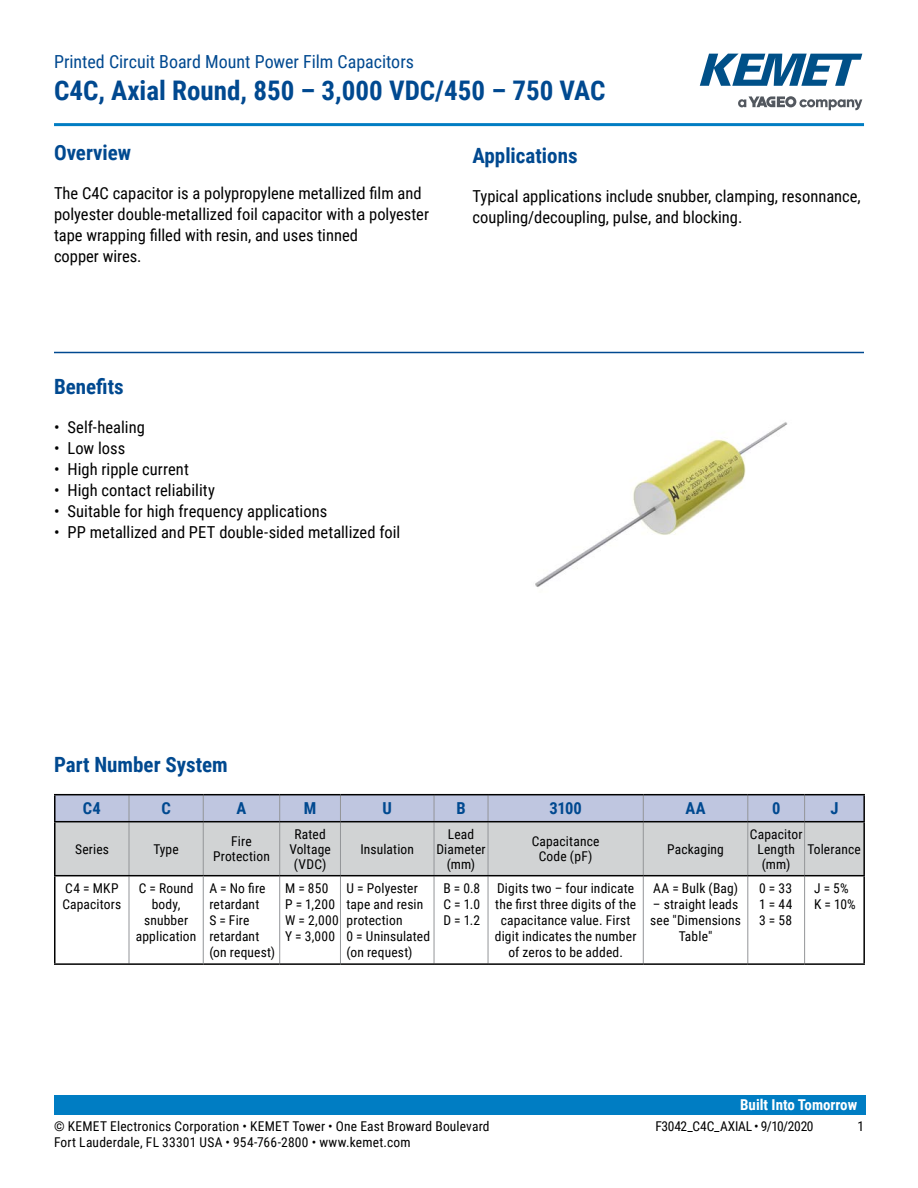
<style>
.page{position:relative;width:918px;height:1188px;background:#fff}
.page>*{position:absolute;margin:0;border:0;box-sizing:border-box;transform-origin:0 0}
.t1{font:700 27px "Roboto Condensed";color:#004990}
.t2{font:700 21px "Roboto Condensed";color:#004990}
.t3{font:18px "Roboto Condensed";color:#004990}
.t4{font:16.5px/21px "Roboto Condensed";color:#000}
.t5{font:700 16.5px "Roboto Condensed";letter-spacing:.01em;color:#004990}
.t6{font:700 15px "Roboto Condensed";color:#fff}
.t7{font:13.5px/16.2px "Roboto Condensed";letter-spacing:.01em;color:#000;text-align:center}
.t8{font:13.5px "Roboto Condensed";letter-spacing:-.015em;color:#000}
</style>
<div class="page">
<svg style="left:738px;top:96px;width:124px;height:14px"></svg>
<svg style="left:700px;top:54px;width:162px;height:32px"></svg>
<div style="left:54px;top:1095px;width:811px;height:20px;background:#007dc3"></div>
<hr style="left:54px;top:352px;width:810px;height:1px;background:#004990">
<div style="left:56px;top:822px;width:807px;height:53px;background:#d1d3d4"></div>
<svg style="left:56px;top:795px;width:807px;height:26px;background:#bac1da"></svg>
<hr style="left:129px;top:822px;width:1px;height:53px;background:#939598">
<hr style="left:203px;top:822px;width:1px;height:53px;background:#939598">
<hr style="left:279px;top:822px;width:1px;height:53px;background:#939598">
<hr style="left:340px;top:822px;width:1px;height:53px;background:#939598">
<hr style="left:434px;top:822px;width:1px;height:53px;background:#939598">
<hr style="left:488px;top:822px;width:1px;height:53px;background:#939598">
<hr style="left:643px;top:822px;width:1px;height:53px;background:#939598">
<hr style="left:747px;top:822px;width:1px;height:53px;background:#939598">
<hr style="left:804px;top:822px;width:1px;height:53px;background:#939598">
<hr style="left:129px;top:876px;width:1px;height:87px;background:#939598">
<hr style="left:279px;top:876px;width:1px;height:87px;background:#939598">
<hr style="left:488px;top:876px;width:1px;height:87px;background:#939598">
<hr style="left:643px;top:876px;width:1px;height:87px;background:#939598">
<hr style="left:747px;top:876px;width:1px;height:87px;background:#939598">
<hr style="left:804px;top:876px;width:1px;height:87px;background:#939598">
<hr style="left:863px;top:795px;width:2px;height:26px;background:#000">
<hr style="left:54px;top:822px;width:2px;height:53px;background:#000">
<hr style="left:863px;top:822px;width:2px;height:53px;background:#000">
<hr style="left:203px;top:875px;width:77px;height:1px;background:#000">
<hr style="left:203px;top:963px;width:77px;height:2px;background:#000">
<hr style="left:54px;top:794px;width:75px;height:1px;background:#000">
<hr style="left:54px;top:795px;width:2px;height:26px;background:#000">
<hr style="left:129px;top:794px;width:74px;height:1px;background:#000">
<hr style="left:203px;top:794px;width:77px;height:1px;background:#000">
<hr style="left:280px;top:794px;width:60px;height:1px;background:#000">
<hr style="left:340px;top:794px;width:94px;height:1px;background:#000">
<hr style="left:434px;top:794px;width:54px;height:1px;background:#000">
<hr style="left:488px;top:794px;width:155px;height:1px;background:#000">
<hr style="left:643px;top:794px;width:105px;height:1px;background:#000">
<hr style="left:748px;top:794px;width:57px;height:1px;background:#000">
<hr style="left:805px;top:794px;width:60px;height:1px;background:#000">
<hr style="left:54px;top:821px;width:75px;height:1px;background:#000">
<hr style="left:129px;top:821px;width:74px;height:1px;background:#000">
<hr style="left:203px;top:821px;width:77px;height:1px;background:#000">
<hr style="left:280px;top:821px;width:60px;height:1px;background:#000">
<hr style="left:340px;top:821px;width:94px;height:1px;background:#000">
<hr style="left:434px;top:821px;width:54px;height:1px;background:#000">
<hr style="left:488px;top:821px;width:155px;height:1px;background:#000">
<hr style="left:643px;top:821px;width:105px;height:1px;background:#000">
<hr style="left:748px;top:821px;width:57px;height:1px;background:#000">
<hr style="left:805px;top:821px;width:60px;height:1px;background:#000">
<hr style="left:340px;top:876px;width:1px;height:87px;background:#939598">
<hr style="left:434px;top:876px;width:1px;height:87px;background:#939598">
<hr style="left:54px;top:875px;width:75px;height:1px;background:#000">
<hr style="left:54px;top:876px;width:2px;height:87px;background:#000">
<hr style="left:129px;top:875px;width:74px;height:1px;background:#000">
<hr style="left:280px;top:875px;width:60px;height:1px;background:#000">
<hr style="left:340px;top:875px;width:94px;height:1px;background:#000">
<hr style="left:434px;top:875px;width:54px;height:1px;background:#000">
<hr style="left:488px;top:875px;width:155px;height:1px;background:#000">
<hr style="left:643px;top:875px;width:105px;height:1px;background:#000">
<hr style="left:748px;top:875px;width:57px;height:1px;background:#000">
<hr style="left:805px;top:875px;width:60px;height:1px;background:#000">
<hr style="left:863px;top:876px;width:2px;height:87px;background:#000">
<hr style="left:54px;top:963px;width:75px;height:2px;background:#000">
<hr style="left:129px;top:963px;width:74px;height:2px;background:#000">
<hr style="left:280px;top:963px;width:60px;height:2px;background:#000">
<hr style="left:340px;top:963px;width:94px;height:2px;background:#000">
<hr style="left:434px;top:963px;width:54px;height:2px;background:#000">
<hr style="left:488px;top:963px;width:155px;height:2px;background:#000">
<hr style="left:643px;top:963px;width:105px;height:2px;background:#000">
<hr style="left:748px;top:963px;width:57px;height:2px;background:#000">
<hr style="left:805px;top:963px;width:60px;height:2px;background:#000">
<hr style="left:203px;top:876px;width:1px;height:87px;background:#939598">
<hr style="left:54px;top:123px;width:810px;height:3px;background:#007dc3">
<img style="left:535px;top:422px;width:253px;height:165px">
<h3 class="t3" style="left:54px;top:48px;width:362px">Printed Circuit Board Mount Power Film Capacitors</h3>
<h1 class="t1" style="left:54px;top:71px;width:553px">C4C, Axial Round, 850 – 3,000 VDC/450 – 750 VAC</h1>
<h2 class="t2" style="left:54px;top:138px;width:79px">Overview</h2>
<p class="t4" style="left:54px;top:182px;width:377px">The C4C capacitor is a polypropylene metallized film and polyester double-metallized foil capacitor with a polyester tape wrapping filled with resin, and uses tinned<br>copper wires.</p>
<h2 class="t2" style="left:472px;top:141px;width:107px">Applications</h2>
<p class="t4" style="left:472px;top:185px;width:390px">Typical applications include snubber, clamping, resonnance, coupling/decoupling, pulse, and blocking.</p>
<h2 class="t2" style="left:54px;top:372px;width:71px">Benefits</h2>
<p class="t4" style="left:54px;top:416px;width:92px">• Self-healing</p>
<p class="t4" style="left:54px;top:437px;width:73px">• Low loss</p>
<p class="t4" style="left:54px;top:458px;width:136px">• High ripple current</p>
<p class="t4" style="left:54px;top:479px;width:163px">• High contact reliability</p>
<p class="t4" style="left:54px;top:500px;width:275px">• Suitable for high frequency applications</p>
<p class="t4" style="left:54px;top:521px;width:348px">• PP metallized and PET double-sided metallized foil</p>
<h2 class="t2" style="left:54px;top:750px;width:175px">Part Number System</h2>
<p class="t5" style="left:83px;top:797px;width:20px">C4</p>
<p class="t5" style="left:161px;top:797px;width:11px">C</p>
<p class="t5" style="left:237px;top:797px;width:11px">A</p>
<p class="t5" style="left:304px;top:797px;width:14px">M</p>
<p class="t5" style="left:383px;top:797px;width:11px">U</p>
<p class="t5" style="left:456px;top:797px;width:11px">B</p>
<p class="t5" style="left:549px;top:797px;width:34px">3100</p>
<p class="t5" style="left:685px;top:797px;width:22px">AA</p>
<p class="t5" style="left:772px;top:797px;width:10px">0</p>
<p class="t5" style="left:830px;top:797px;width:10px">J</p>
<p class="t7" style="left:75px;top:840px;width:35px">Series</p>
<p class="t7" style="left:153px;top:840px;width:27px">Type</p>
<p class="t7" style="left:213px;top:833px;width:58px;line-height:15px">Fire<br>Protection</p>
<p class="t7" style="left:289px;top:826px;width:43px;line-height:15px">Rated<br>Voltage (VDC)</p>
<p class="t7" style="left:436px;top:826px;width:51px;line-height:15px">Lead<br>Diameter (mm)</p>
<p class="t7" style="left:532px;top:833px;width:69px;line-height:15px">Capacitance<br>Code (pF)</p>
<p class="t7" style="left:667px;top:840px;width:58px">Packaging</p>
<p class="t7" style="left:750px;top:826px;width:54px;line-height:15px">Capacitor<br>Length (mm)</p>
<p class="t7" style="left:360px;top:840px;width:55px">Insulation</p>
<p class="t7" style="left:808px;top:840px;width:55px">Tolerance</p>
<p class="t7" style="left:62px;top:879px;width:61px;text-align:left">C4 = MKP<br>Capacitors</p>
<p class="t7" style="left:136px;top:879px;width:62px">C = Round body, snubber application</p>
<p class="t7" style="left:209px;top:879px;width:67px;text-align:left">A = No fire retardant<br>S = Fire retardant (on request)</p>
<p class="t7" style="left:285px;top:879px;width:55px;text-align:left">M = 850<br>P = 1,200<br>W = 2,000<br>Y = 3,000</p>
<p class="t7" style="left:347px;top:879px;width:85px;text-align:left">U = Polyester tape and resin protection<br>0 = Uninsulated (on request)</p>
<p class="t7" style="left:443px;top:879px;width:38px;text-align:justify">B = 0.8<br>C = 1.0<br>D = 1.2</p>
<p class="t7" style="left:495px;top:879px;width:143px">Digits two – four indicate the first three digits of the capacitance value. First digit indicates the number of zeros to be added.</p>
<p class="t7" style="left:653px;top:879px;width:87px">AA = Bulk (Bag)</p>
<p class="t7" style="left:650px;top:895px;width:92px">– straight leads see "Dimensions<br>Table"</p>
<p class="t7" style="left:759px;top:879px;width:35px;text-align:justify">0 = 33<br>1 = 44<br>3 = 58</p>
<p class="t7" style="left:814px;top:879px;width:43px;text-align:left">J = 5%<br>K = 10%</p>
<p class="t6" style="left:740px;top:1094px;width:119px">Built Into Tomorrow</p>
<p class="t7" style="left:54px;top:1117px;width:437px">© KEMET Electronics Corporation • KEMET Tower • One East Broward Boulevard</p>
<p class="t8" style="left:655px;top:1116px;width:160px">F3042_C4C_AXIAL • 9/10/2020</p>
<p class="t7" style="left:857px;top:1117px;width:8px">1</p>
<p class="t7" style="left:54px;top:1133px;width:358px">Fort Lauderdale, FL 33301 USA • 954-766-2800 • www.kemet.com</p>
</div>
